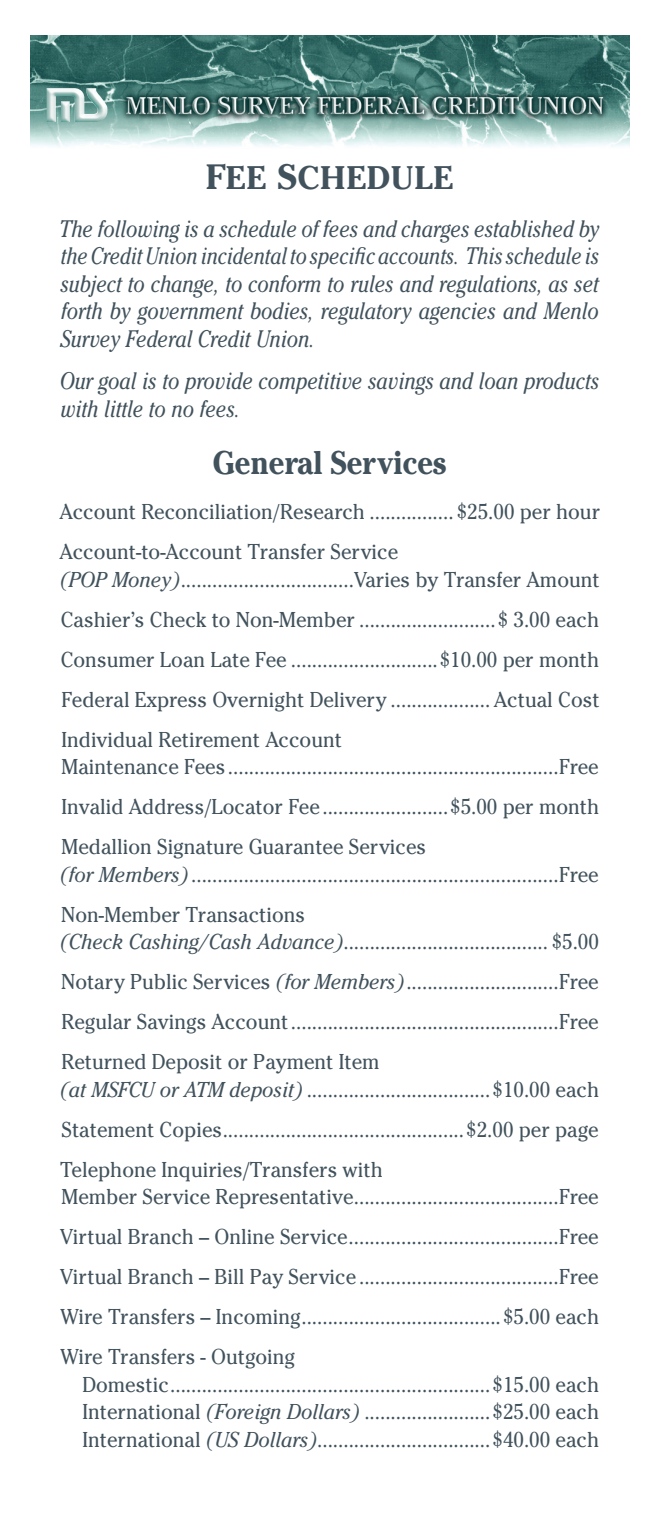
<style>
.page{position:relative;width:660px;height:1530px;background:#fff}
.page>*{position:absolute;margin:0;border:0;box-sizing:border-box;transform-origin:0 0}
.t1{font:700 32.5px "Cheltenham";color:#41525c;scale:.9 1}
.t2{font:700 32.5px "Cheltenham";letter-spacing:.03em;color:#41525c}
.t3{font:italic 23.75px/27.5px "Cheltenham";color:#41525c;text-align:justify;scale:.85 1}
.t4{font:21.5px/27.5px "Cheltenham";color:#41525c;scale:.94 1}
.s1{font-size:35px}
.s2{font-style:italic}
</style>
<div class="page">
<img style="left:30px;top:36px;width:600px;height:111px">
<img style="left:47px;top:88px;width:61px;height:34px">
<p class="t2" style="left:206px;top:159px;width:249px"><span class="s1">F</span>EE <span class="s1">S</span>CHEDULE</p>
<p class="t3" style="left:59px;top:215px;width:637px">The following is a schedule of fees and charges established by the Credit Union incidental to specific accounts. This schedule is subject to change, to conform to rules and regulations, as set forth by government bodies, regulatory agencies and Menlo Survey Federal Credit Union.</p>
<p class="t3" style="left:60px;top:367px;width:636px">Our goal is to provide competitive savings and loan products with little to no fees.</p>
<p class="t1" style="left:213px;top:444px;width:261px">General Services</p>
<p class="t4" style="left:59px;top:498px;width:577px">Account Reconciliation/Research ................ $25.00 per hour</p>
<p class="t4" style="left:59px;top:538px;width:576px">Account-to-Account Transfer Service<br><span class="s2">(POP Money)</span>.................................Varies by Transfer Amount</p>
<p class="t4" style="left:61px;top:606px;width:574px">Cashier’s Check to Non-Member ..........................$ 3.00 each</p>
<p class="t4" style="left:61px;top:646px;width:574px">Consumer Loan Late Fee ............................$10.00 per month</p>
<p class="t4" style="left:61px;top:686px;width:574px">Federal Express Overnight Delivery ................... Actual Cost</p>
<p class="t4" style="left:61px;top:726px;width:573px">Individual Retirement Account<br>Maintenance Fees ...............................................................Free</p>
<p class="t4" style="left:62px;top:793px;width:573px">Invalid Address/Locator Fee........................$5.00 per month</p>
<p class="t4" style="left:60px;top:833px;width:574px">Medallion Signature Guarantee Services<br><span class="s2">(for Members)</span> ......................................................................Free</p>
<p class="t4" style="left:60px;top:901px;width:575px">Non-Member Transactions<br><span class="s2">(Check Cashing/Cash Advance)</span>....................................... $5.00</p>
<p class="t4" style="left:61px;top:968px;width:573px">Notary Public Services <span class="s2">(for Members)</span>.............................Free</p>
<p class="t4" style="left:61px;top:1008px;width:573px">Regular Savings Account...................................................Free</p>
<p class="t4" style="left:60px;top:1048px;width:575px">Returned Deposit or Payment Item<br><span class="s2">(at MSFCU or ATM deposit)</span> ...................................$10.00 each</p>
<p class="t4" style="left:62px;top:1116px;width:573px">Statement Copies..............................................$2.00 per page</p>
<p class="t4" style="left:60px;top:1156px;width:575px">Telephone Inquiries/Transfers with<br>Member Service Representative.......................................Free</p>
<p class="t4" style="left:60px;top:1223px;width:574px">Virtual Branch – Online Service........................................Free</p>
<p class="t4" style="left:60px;top:1263px;width:574px">Virtual Branch – Bill Pay Service ......................................Free</p>
<p class="t4" style="left:61px;top:1303px;width:575px">Wire Transfers – Incoming......................................$5.00 each</p>
<p class="t4" style="left:83px;top:1343px;width:551px;text-indent:-22px">Wire Transfers - Outgoing Domestic.............................................................$15.00 each International <span class="s2">(Foreign Dollars)</span> ........................$25.00 each International <span class="s2">(US Dollars)</span>.................................$40.00 each</p>
</div>
